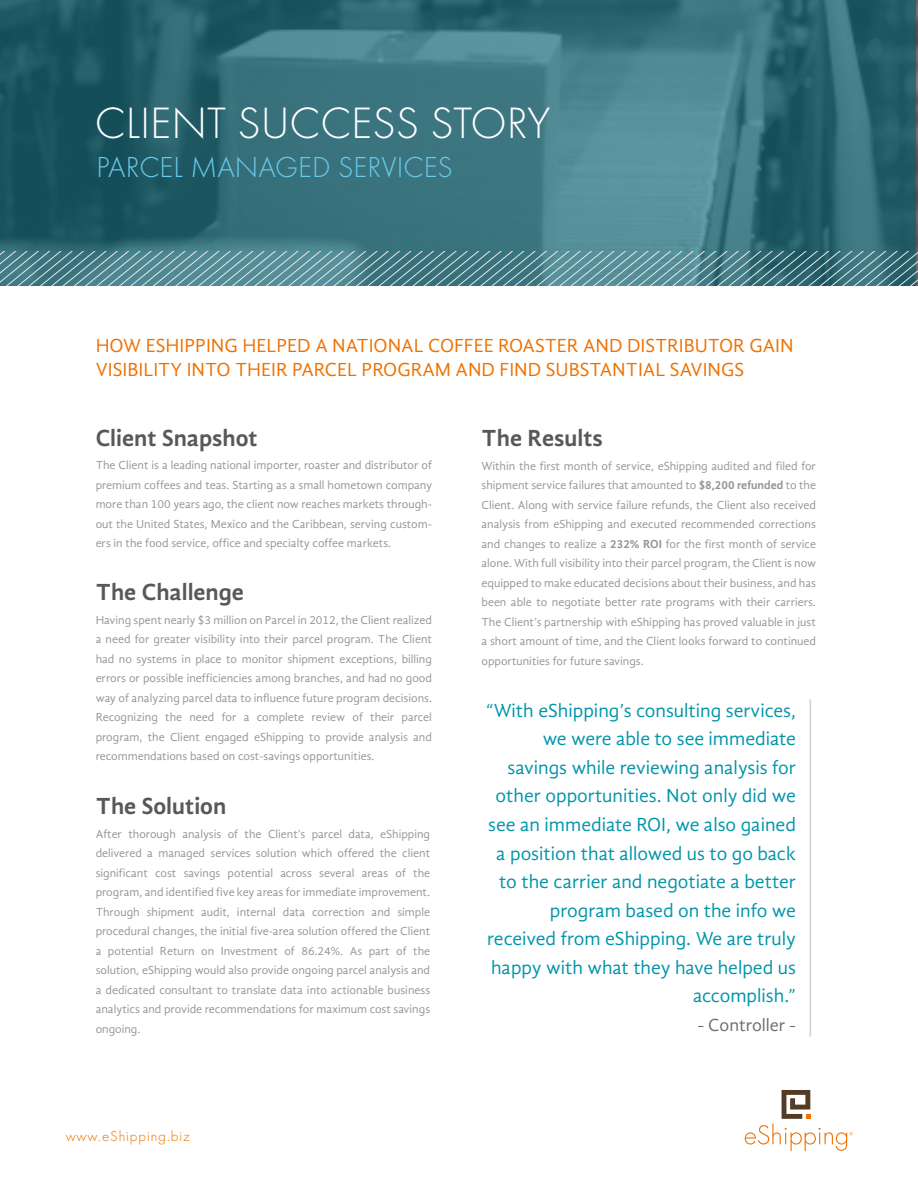
<style>
.page{position:relative;width:918px;height:1188px;background:#fff}
.page>*{position:absolute;margin:0;border:0;box-sizing:border-box;transform-origin:0 0}
.t1{font:300 45.6px "Futura EF";color:#fff}
.t2{font:300 30px "Futura EF";color:#68caec}
.t3{font:700 24px "Gandhi Sans";color:#57585a}
.t4{font:19.5px/28.5px "Gandhi Sans";color:#0095aa;text-align:right}
.t5{font:19.5px/24px "Gandhi Sans";color:#ef7100}
.t6{font:18px "Gandhi Sans";color:#6c6d70}
.t7{font:300 15px "Futura EF";letter-spacing:.06em;color:#ef7100}
.t8{font:12px/19.5px "Gandhi Sans";color:#939598;text-align:justify}
.s1{font-weight:700}
</style>
<div class="page">
<svg style="left:0;top:0;width:916px;height:251px;background:#346e78"></svg>
<svg style="left:0;top:251px;width:918px;height:34px;background:#598b94"></svg>
<svg style="left:745px;top:1090px;width:108px;height:61px"></svg>
<hr style="left:810px;top:699px;width:1px;height:337px;background:#d1d2d4">
<h1 class="t1" style="left:95px;top:98px;width:457px">CLIENT SUCCESS STORY</h1>
<h2 class="t2" style="left:96px;top:151px;width:358px">PARCEL MANAGED SERVICES</h2>
<h3 class="t5" style="left:96px;top:334px;width:699px">HOW ESHIPPING HELPED A NATIONAL COFFEE ROASTER AND DISTRIBUTOR GAIN<br>VISIBILITY INTO THEIR PARCEL PROGRAM AND FIND SUBSTANTIAL SAVINGS</h3>
<h3 class="t3" style="left:96px;top:424px;width:164px">Client Snapshot</h3>
<p class="t8" style="left:96px;top:455px;width:338px">The Client is a leading national importer, roaster and distributor of premium coffees and teas. Starting as a small hometown company more than 100 years ago, the client now reaches markets through&shy;out the United States, Mexico and the Caribbean, serving custom&shy;ers in the food service, office and specialty coffee markets.</p>
<h3 class="t3" style="left:96px;top:578px;width:150px">The Challenge</h3>
<p class="t8" style="left:96px;top:610px;width:338px">Having spent nearly $3 million on Parcel in 2012, the Client realized a need for greater visibility into their parcel program. The Client had no systems in place to monitor shipment exceptions, billing errors or possible inefficiencies among branches, and had no good way of analyzing parcel data to influence future program decisions.<br>Recognizing the need for a complete review of their parcel program, the Client engaged eShipping to provide analysis and recommendations based on cost-savings opportunities.</p>
<h3 class="t3" style="left:96px;top:792px;width:132px">The Solution</h3>
<p class="t8" style="left:96px;top:824px;width:336px">After thorough analysis of the Client’s parcel data, eShipping delivered a managed services solution which offered the client significant cost savings potential across several areas of the program, and identified five key areas for immediate improvement.<br>Through shipment audit, internal data correction and simple procedural changes, the initial five-area solution offered the Client a potential Return on Investment of 86.24%. As part of the solution, eShipping would also provide ongoing parcel analysis and a dedicated consultant to translate data into actionable business analytics and provide recommendations for maximum cost savings ongoing.</p>
<p class="t7" style="left:66px;top:1128px;width:126px">www.eShipping.biz</p>
<h3 class="t3" style="left:482px;top:424px;width:123px">The Results</h3>
<p class="t8" style="left:482px;top:456px;width:336px">Within the first month of service, eShipping audited and filed for shipment service failures that amounted to <span class="s1">$8,200 refunded</span> to the Client. Along with service failure refunds, the Client also received analysis from eShipping and executed recommended corrections and changes to realize a <span class="s1">232% ROI</span> for the first month of service alone. With full visibility into their parcel program, the Client is now equipped to make educated decisions about their business, and has been able to negotiate better rate programs with their carriers.<br>The Client’s partnership with eShipping has proved valuable in just a short amount of time, and the Client looks forward to continued opportunities for future savings.</p>
<p class="t4" style="left:486px;top:696px;width:311px">“With eShipping’s consulting services, we were able to see immediate savings while reviewing analysis for other opportunities. Not only did we see an immediate ROI, we also gained a position that allowed us to go back to the carrier and negotiate a better program based on the info we received from eShipping. We are truly happy with what they have helped us accomplish.”</p>
<h3 class="t6" style="left:698px;top:1015px;width:100px">- Controller -</h3>
</div>
